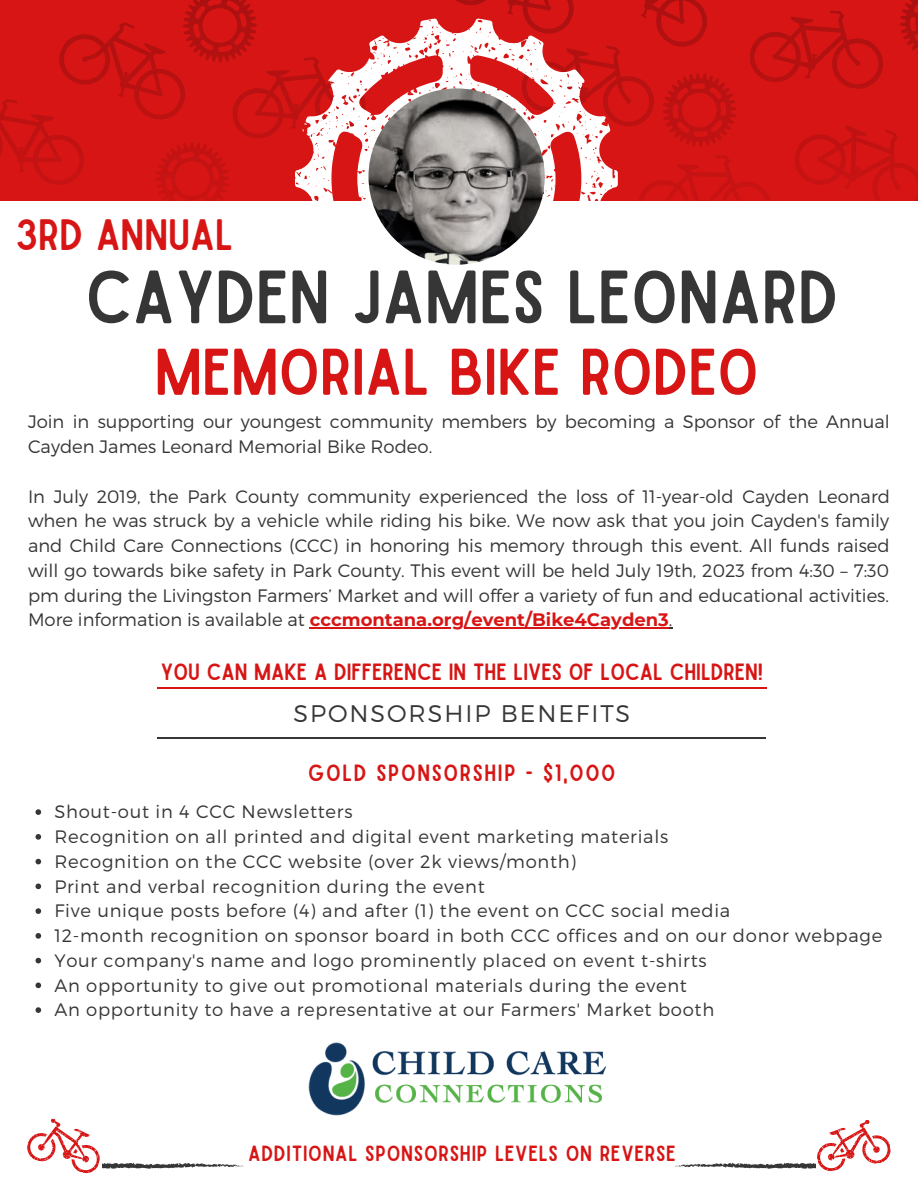
<style>
.page{position:relative;width:918px;height:1188px;background:#fff}
.page>*{position:absolute;margin:0;border:0;box-sizing:border-box;transform-origin:0 0}
.t1{font:72px "Sailors";color:#363636}
.t2{font:63px "Sailors";color:#d81515}
.t3{font:42px "Sailors";color:#d81515}
.t4{font:300 24px "Montserrat";letter-spacing:.08em;color:#363636}
.t5{font:22.5px "Sailors";color:#d81515}
.t6{font:22.5px "Sailors";letter-spacing:.07em;color:#d81515}
.t7{font:21px "Sailors";letter-spacing:.035em;color:#d81515}
.t8{font:300 18px/24.8px "Montserrat";letter-spacing:.04em;color:#363636}
.t9{font:300 18px/24.8px "Montserrat";color:#363636}
.s1{font-weight:700;color:#d81515}
</style>
<div class="page">
<img style="left:308px;top:1042px;width:52px;height:74px">
<img style="left:360px;top:1051px;width:247px;height:52px">
<hr style="left:158px;top:737px;width:608px;height:2px;background:#363636">
<hr style="left:157px;top:687px;width:610px;height:2px;background:#d81515">
<svg style="left:27px;top:1118px;width:217px;height:56px"></svg>
<svg style="left:675px;top:1120px;width:216px;height:51px"></svg>
<svg style="left:368px;top:19px;width:166px;height:246px"></svg>
<svg style="left:426px;top:0;width:492px;height:219px"></svg>
<svg style="left:0;top:0;width:368px;height:201px;background:#d62323"></svg>
<img style="left:368px;top:88px;width:177px;height:177px;border-radius:50%">
<svg style="left:36px;top:809px;width:5px;height:6px"></svg>
<svg style="left:36px;top:834px;width:5px;height:6px"></svg>
<svg style="left:36px;top:859px;width:5px;height:5px"></svg>
<svg style="left:36px;top:884px;width:5px;height:5px"></svg>
<svg style="left:36px;top:908px;width:5px;height:6px"></svg>
<svg style="left:36px;top:933px;width:5px;height:6px"></svg>
<svg style="left:36px;top:958px;width:5px;height:5px"></svg>
<svg style="left:36px;top:983px;width:5px;height:5px"></svg>
<svg style="left:36px;top:1007px;width:5px;height:6px"></svg>
<hr style="left:310px;top:628px;width:359px;height:1px;background:#d81515">
<h3 class="t3" style="left:16px;top:220px;width:219px">3RD ANNUAL</h3>
<h1 class="t1" style="left:85px;top:271px;width:755px">CAYDEN JAMES LEONARD</h1>
<h2 class="t2" style="left:155px;top:349px;width:606px">MEMORIAL BIKE RODEO</h2>
<p class="t9" style="left:28px;top:409px;width:863px">Join in supporting our youngest community members by becoming a Sponsor of the Annual<br>Cayden James Leonard Memorial Bike Rodeo.</p>
<p class="t8" style="left:28px;top:483px;width:863px;text-align:justify">In July 2019, the Park County community experienced the loss of 11-year-old Cayden Leonard when he was struck by a vehicle while riding his bike. We now ask that you join Cayden's family and Child Care Connections (CCC) in honoring his memory through this event. All funds raised will go towards bike safety in Park County. This event will be held July 19th, 2023 from 4:30 – 7:30 pm during the Livingston Farmers’ Market and will offer a variety of fun and educational activities.<br>More information is available at <span class="s1">cccmontana.org/event/Bike4Cayden3</span>.</p>
<p class="t5" style="left:161px;top:664px;width:604px">YOU CAN MAKE A DIFFERENCE IN THE LIVES OF LOCAL CHILDREN!</p>
<h3 class="t4" style="left:294px;top:698px;width:338px">SPONSORSHIP BENEFITS</h3>
<p class="t6" style="left:308px;top:765px;width:309px">GOLD SPONSORSHIP - $1,000</p>
<p class="t8" style="left:54px;top:799px;width:829px">Shout-out in 4 CCC Newsletters<br>Recognition on all printed and digital event marketing materials<br>Recognition on the CCC website (over 2k views/month)<br>Print and verbal recognition during the event<br>Five unique posts before (4) and after (1) the event on CCC social media<br>12-month recognition on sponsor board in both CCC offices and on our donor webpage Your company's name and logo prominently placed on event t-shirts<br>An opportunity to give out promotional materials during the event<br>An opportunity to have a representative at our Farmers' Market booth</p>
<p class="t7" style="left:248px;top:1145px;width:429px">ADDITIONAL SPONSORSHIP LEVELS ON REVERSE</p>
</div>
